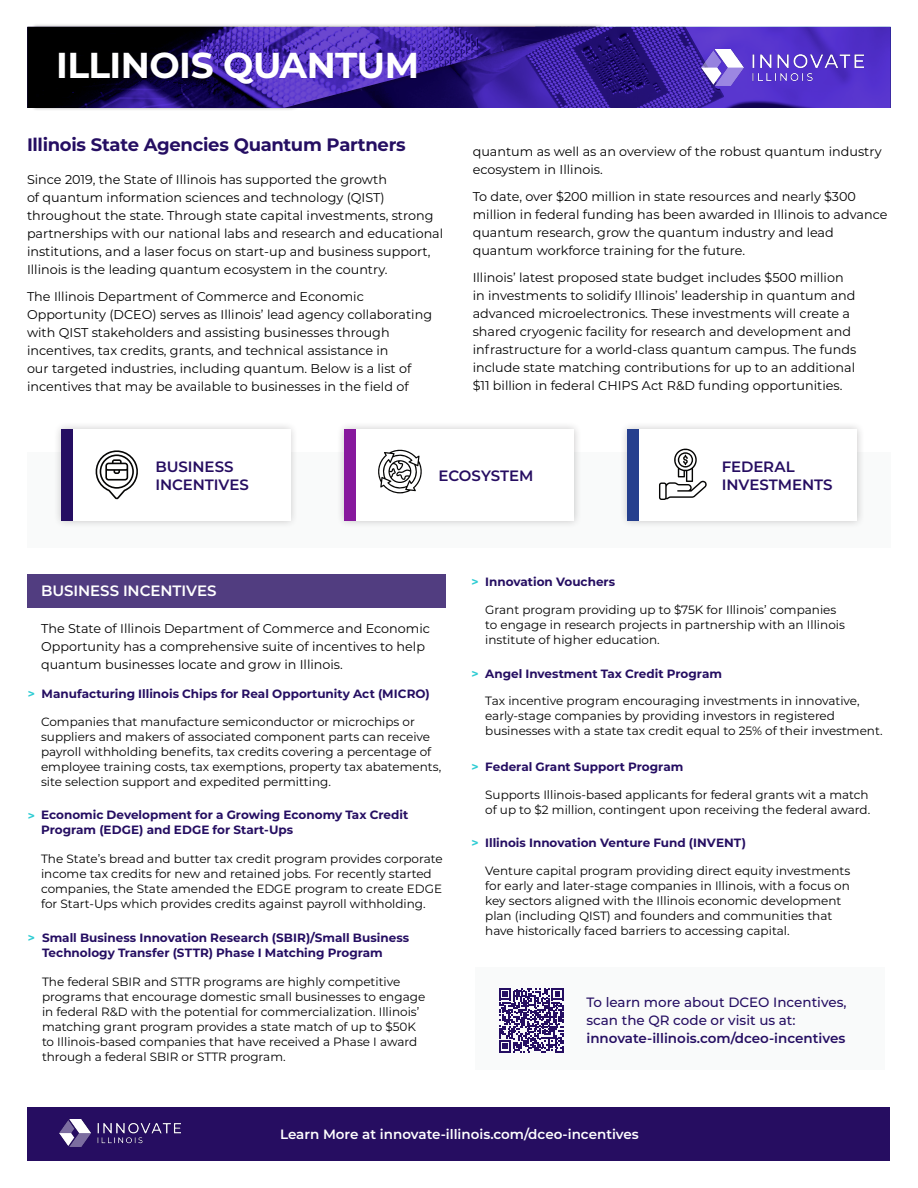
<style>
.page{position:relative;width:918px;height:1188px;background:#fff}
.page>*{position:absolute;margin:0;border:0;box-sizing:border-box;transform-origin:0 0}
.Heading_1{font:700 36px "Montserrat";letter-spacing:-.015em;color:#fff}
.Heading_1-2{font:700 18px "Montserrat";letter-spacing:-.02em;color:#250e62}
.Heading_1-3{font:600 15px/18px "Montserrat";letter-spacing:-.005em;color:#260d61}
.Heading_1-4{font:600 15px "Montserrat";letter-spacing:-.005em;color:#fff}
.Body{font:500 13.5px/18px "Montserrat";color:#250e62}
.Body-2{font:600 13.5px "Montserrat";color:#fff}
.Body-3{font:600 13.5px "Montserrat";color:#250e62}
.Body-4{font:12.75px/18px "Montserrat";color:#000}
.Body-5{font:12px/15px "Montserrat";color:#000}
.Heading_1-5{font:700 12px/15px "Montserrat";color:#250e62}
.Heading_1-6{font:700 12px "Montserrat";color:#2dccd3}
</style>
<div class="page">
<div style="left:28px;top:1107px;width:862px;height:53px;background:#260d61"></div>
<div style="left:32px;top:24px;width:574px;height:87px;background:#231f20;opacity:.3"></div>
<svg style="left:27px;top:27px;width:864px;height:81px;background:#321d83"></svg>
<div style="left:28px;top:574px;width:418px;height:33px;background:#513d80"></div>
<img style="left:60px;top:1120px;width:120px;height:26px">
<img style="left:702px;top:50px;width:161px;height:35px">
<div style="left:476px;top:968px;width:409px;height:102px;background:#f9fafa"></div>
<div style="left:27px;top:452px;width:864px;height:95px;background:#f9fafa"></div>
<svg style="left:499px;top:988px;width:64px;height:65px"></svg>
<div style="left:53px;top:421px;width:246px;height:108px;background:#231f20;opacity:.25"></div>
<div style="left:61px;top:429px;width:229px;height:92px;background:#fff"></div>
<div style="left:336px;top:421px;width:246px;height:108px;background:#231f20;opacity:.25"></div>
<div style="left:344px;top:429px;width:230px;height:92px;background:#fff"></div>
<div style="left:619px;top:421px;width:246px;height:108px;background:#231f20;opacity:.25"></div>
<div style="left:628px;top:429px;width:229px;height:92px;background:#fff"></div>
<div style="left:61px;top:429px;width:12px;height:92px;background:#250e62"></div>
<div style="left:344px;top:429px;width:12px;height:92px;background:#87189d"></div>
<div style="left:628px;top:429px;width:11px;height:92px;background:#253f8e"></div>
<svg style="left:95px;top:450px;width:43px;height:50px"></svg>
<svg style="left:378px;top:449px;width:44px;height:45px"></svg>
<svg style="left:659px;top:448px;width:48px;height:52px"></svg>
<p class="Heading_1" style="left:56px;top:39px;width:364px">ILLINOIS QUANTUM</p>
<p class="Heading_1-2" style="left:27px;top:132px;width:380px">Illinois State Agencies Quantum Partners</p>
<p class="Body-4" style="left:27px;top:170px;width:418px">Since 2019, the State of Illinois has supported the growth<br>of quantum information sciences and technology (QIST) throughout the state. Through state capital investments, strong partnerships with our national labs and research and educational institutions, and a laser focus on start-up and business support, Illinois is the leading quantum ecosystem in the country.</p>
<p class="Body-4" style="left:27px;top:287px;width:407px">The Illinois Department of Commerce and Economic Opportunity (DCEO) serves as Illinois’ lead agency collaborating with QIST stakeholders and assisting businesses through incentives, tax credits, grants, and technical assistance in<br>our targeted industries, including quantum. Below is a list of incentives that may be available to businesses in the field of</p>
<p class="Body-4" style="left:473px;top:142px;width:410px">quantum as well as an overview of the robust quantum industry ecosystem in Illinois.</p>
<p class="Body-4" style="left:473px;top:187px;width:416px">To date, over $200 million in state resources and nearly $300 million in federal funding has been awarded in Illinois to advance quantum research, grow the quantum industry and lead quantum workforce training for the future.</p>
<p class="Body-4" style="left:473px;top:268px;width:385px">Illinois’ latest proposed state budget includes $500 million in investments to solidify Illinois’ leadership in quantum and advanced microelectronics. These investments will create a shared cryogenic facility for research and development and infrastructure for a world-class quantum campus. The funds include state matching contributions for up to an additional $11 billion in federal CHIPS Act R&amp;D funding opportunities.</p>
<p class="Heading_1-3" style="left:155px;top:457px;width:95px">BUSINESS<br>INCENTIVES</p>
<p class="Heading_1-3" style="left:439px;top:466px;width:96px">ECOSYSTEM</p>
<p class="Heading_1-3" style="left:722px;top:457px;width:112px">FEDERAL<br>INVESTMENTS</p>
<p class="Heading_1-4" style="left:41px;top:580px;width:177px">BUSINESS INCENTIVES</p>
<p class="Body-4" style="left:41px;top:619px;width:391px">The State of Illinois Department of Commerce and Economic<br>Opportunity has a comprehensive suite of incentives to help quantum businesses locate and grow in Illinois.</p>
<p class="Heading_1-6" style="left:28px;top:685px;width:9px">&gt;</p>
<p class="Heading_1-5" style="left:42px;top:685px;width:390px">Manufacturing Illinois Chips for Real Opportunity Act (MICRO)</p>
<p class="Body-5" style="left:41px;top:714px;width:402px">Companies that manufacture semiconductor or microchips or suppliers and makers of associated component parts can receive payroll withholding benefits, tax credits covering a percentage of employee training costs, tax exemptions, property tax abatements, site selection support and expedited permitting.</p>
<p class="Heading_1-5" style="left:41px;top:807px;width:369px">Economic Development for a Growing Economy Tax Credit<br>Program (EDGE) and EDGE for Start-Ups</p>
<p class="Heading_1-6" style="left:28px;top:807px;width:9px">&gt;</p>
<p class="Body-5" style="left:41px;top:850px;width:403px">The State’s bread and butter tax credit program provides corporate income tax credits for new and retained jobs. For recently started companies, the State amended the EDGE program to create EDGE for Start-Ups which provides credits against payroll withholding.</p>
<p class="Heading_1-5" style="left:42px;top:929px;width:369px">Small Business Innovation Research (SBIR)/Small Business<br>Technology Transfer (STTR) Phase I Matching Program</p>
<p class="Heading_1-6" style="left:28px;top:929px;width:9px">&gt;</p>
<p class="Body-5" style="left:42px;top:973px;width:385px">The federal SBIR and STTR programs are highly competitive programs that encourage domestic small businesses to engage in federal R&amp;D with the potential for commercialization. Illinois’ matching grant program provides a state match of up to $50K to Illinois-based companies that have received a Phase I award through a federal SBIR or STTR program.</p>
<p class="Heading_1-6" style="left:471px;top:573px;width:9px">&gt;</p>
<p class="Heading_1-5" style="left:485px;top:573px;width:132px">Innovation Vouchers</p>
<p class="Body-5" style="left:485px;top:601px;width:361px">Grant program providing up to $75K for Illinois’ companies to engage in research projects in partnership with an Illinois institute of higher education.</p>
<p class="Heading_1-5" style="left:485px;top:665px;width:238px">Angel Investment Tax Credit Program</p>
<p class="Heading_1-6" style="left:471px;top:665px;width:9px">&gt;</p>
<p class="Body-5" style="left:485px;top:693px;width:399px">Tax incentive program encouraging investments in innovative, early-stage companies by providing investors in registered businesses with a state tax credit equal to 25% of their investment.</p>
<p class="Heading_1-6" style="left:471px;top:758px;width:9px">&gt;</p>
<p class="Heading_1-5" style="left:485px;top:759px;width:200px">Federal Grant Support Program</p>
<p class="Body-5" style="left:485px;top:787px;width:387px">Supports Illinois-based applicants for federal grants wit a match of up to $2 million, contingent upon receiving the federal award.</p>
<p class="Heading_1-6" style="left:471px;top:834px;width:9px">&gt;</p>
<p class="Heading_1-5" style="left:485px;top:834px;width:262px">Illinois Innovation Venture Fund (INVENT)</p>
<p class="Body-5" style="left:485px;top:863px;width:367px">Venture capital program providing direct equity investments for early and later-stage companies in Illinois, with a focus on key sectors aligned with the Illinois economic development plan (including QIST) and founders and communities that have historically faced barriers to accessing capital.</p>
<p class="Body" style="left:586px;top:993px;width:262px">To learn more about DCEO Incentives, scan the QR code or visit us at:</p>
<p class="Body-3" style="left:586px;top:1029px;width:260px">innovate-illinois.com/dceo-incentives</p>
<p class="Body-2" style="left:280px;top:1125px;width:360px">Learn More at innovate-illinois.com/dceo-incentives</p>
</div>
